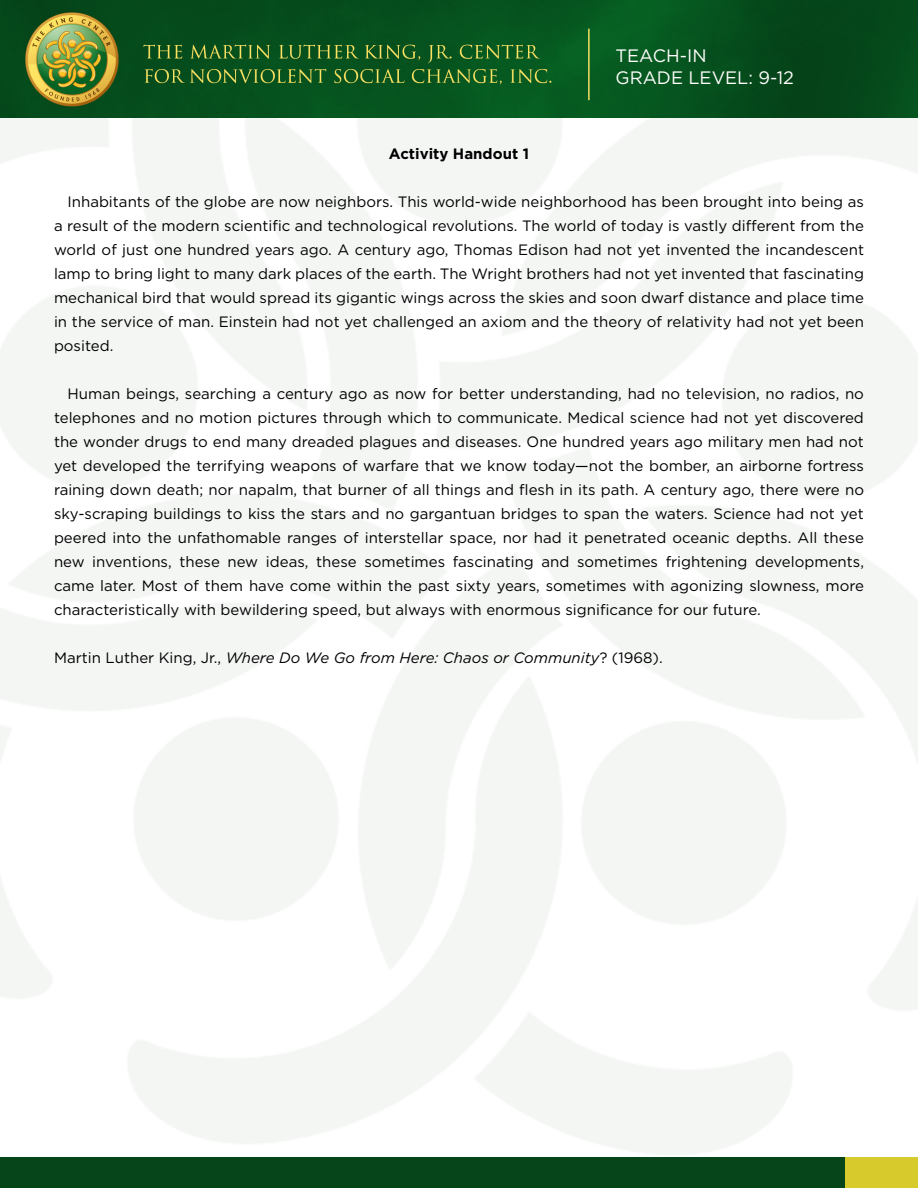
<style>
.page{position:relative;width:918px;height:1188px;background:#fff}
.page>*{position:absolute;margin:0;border:0;box-sizing:border-box;transform-origin:0 0}
.t1{font:18px "Gotham";color:#fffefc}
.t2{font:15px/24px "Gotham";color:#000;text-align:justify}
.t3{font:italic 15px "Gotham";color:#000}
.t4{font:700 15px "Gotham";color:#000}
.s1{font-style:normal}
</style>
<div class="page">
<img style="left:0;top:117px;width:918px;height:1041px">
<img style="left:0;top:0;width:918px;height:117px">
<div style="left:0;top:1158px;width:918px;height:30px;background:#054519"></div>
<div style="left:845px;top:1158px;width:73px;height:30px;background:#d6ca2c"></div>
<p class="t1" style="left:616px;top:44px;width:92px">TEACH-IN</p>
<p class="t1" style="left:616px;top:66px;width:180px">GRADE LEVEL: 9-12</p>
<p class="t4" style="left:389px;top:144px;width:142px">Activity Handout 1</p>
<p class="t2" style="left:54px;top:189px;width:812px;text-indent:14px">Inhabitants of the globe are now neighbors. This world-wide neighborhood has been brought into being as a result of the modern scientific and technological revolutions. The world of today is vastly different from the world of just one hundred years ago. A century ago, Thomas Edison had not yet invented the incandescent lamp to bring light to many dark places of the earth. The Wright brothers had not yet invented that fascinating mechanical bird that would spread its gigantic wings across the skies and soon dwarf distance and place time in the service of man. Einstein had not yet challenged an axiom and the theory of relativity had not yet been posited.</p>
<p class="t2" style="left:54px;top:381px;width:812px;text-indent:14px">Human beings, searching a century ago as now for better understanding, had no television, no radios, no telephones and no motion pictures through which to communicate. Medical science had not yet discovered the wonder drugs to end many dreaded plagues and diseases. One hundred years ago military men had not yet developed the terrifying weapons of warfare that we know today—not the bomber, an airborne fortress raining down death; nor napalm, that burner of all things and flesh in its path. A century ago, there were no sky-scraping buildings to kiss the stars and no gargantuan bridges to span the waters. Science had not yet peered into the unfathomable ranges of interstellar space, nor had it penetrated oceanic depths. All these new inventions, these new ideas, these sometimes fascinating and sometimes frightening developments, came later. Most of them have come within the past sixty years, sometimes with agonizing slowness, more characteristically with bewildering speed, but always with enormous significance for our future.</p>
<p class="t3" style="left:54px;top:648px;width:610px"><span class="s1">Martin Luther King, Jr.,</span> Where Do We Go from Here: Chaos or Community<span class="s1">? (1968).</span></p>
</div>
